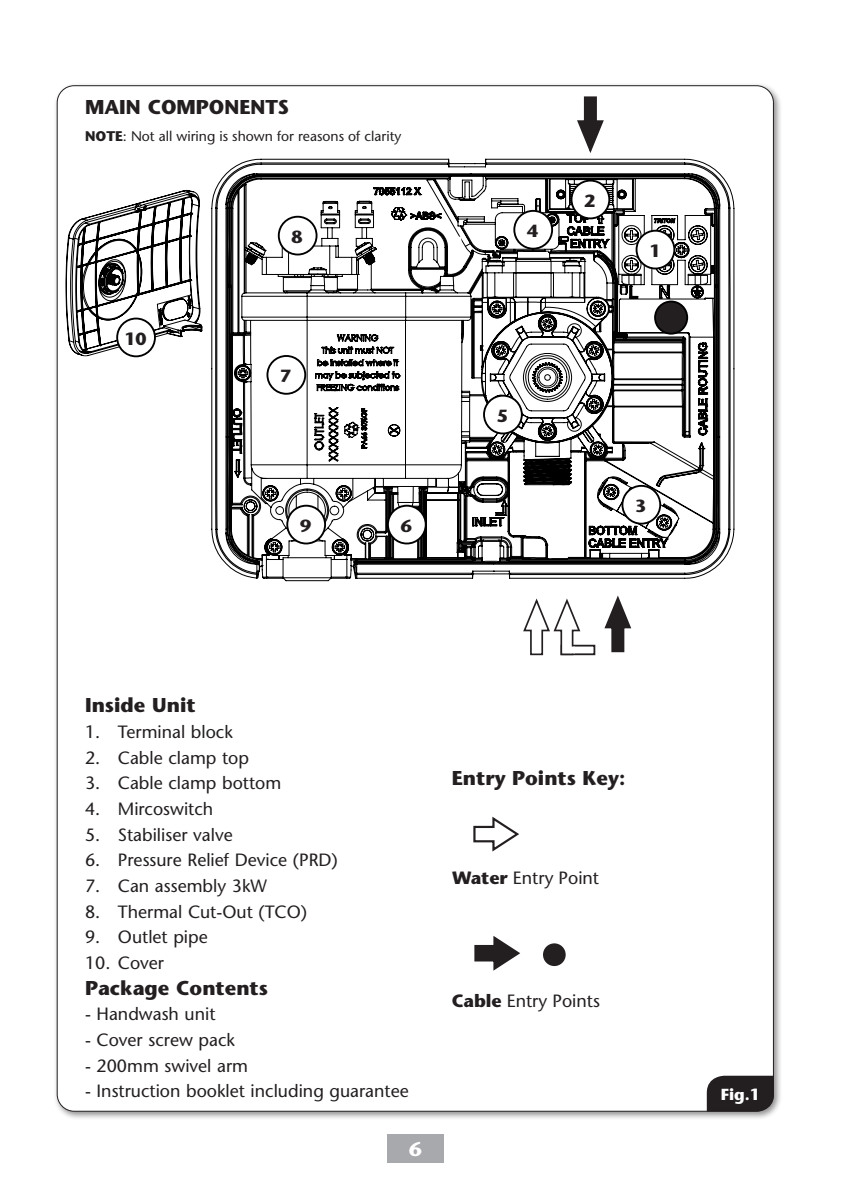
<style>
.page{position:relative;width:842px;height:1191px;background:#fff}
.page>*{position:absolute;margin:0;border:0;box-sizing:border-box;transform-origin:0 0}
.t1{font:700 20px "Stone Sans Std";color:#231f20}
.t2{font:700 20px "Stone Sans Std";color:#fff}
.t3{font:500 17.8px "Stone Sans Std";color:#231f20}
.t4{font:700 17.6px "Stone Sans Std";color:#231f20}
.t5{font:700 17.6px "Stone Sans Std";color:#fff}
.t6{font:700 16px "Stone Sans Std";color:#fff}
.t7{font:500 14px "Stone Sans Std";color:#231f20}
.s1{font-weight:700}
</style>
<div class="page">
<div style="left:387px;top:1134px;width:57px;height:28px;background:#a8a9ad"></div>
<div style="left:53px;top:82px;width:730px;height:1038px;background:#231f20;opacity:.5"></div>
<div style="left:57px;top:86px;width:716px;height:1025px;background:#fff;border-radius:17px"></div>
<svg style="left:211px;top:158px;width:524px;height:424px"></svg>
<svg style="left:604px;top:595px;width:28px;height:58px"></svg>
<svg style="left:577px;top:96px;width:27px;height:57px"></svg>
<div style="left:267px;top:356px;width:38px;height:38px;background:#fff;border-radius:50%"></div>
<div style="left:266px;top:355px;width:40px;height:40px;border:2px solid #000001;border-radius:50%"></div>
<div style="left:279px;top:217px;width:38px;height:37px;background:#fff;border-radius:50%"></div>
<div style="left:278px;top:216px;width:39px;height:39px;border:2px solid #000001;border-radius:50%"></div>
<div style="left:514px;top:211px;width:38px;height:38px;background:#fff;border-radius:50%"></div>
<div style="left:513px;top:210px;width:40px;height:40px;border:2px solid #000001;border-radius:50%"></div>
<div style="left:636px;top:231px;width:38px;height:37px;background:#fff;border-radius:50%"></div>
<div style="left:636px;top:230px;width:39px;height:39px;border:2px solid #000001;border-radius:50%"></div>
<div style="left:571px;top:181px;width:38px;height:37px;background:#fff;border-radius:50%"></div>
<div style="left:570px;top:180px;width:40px;height:39px;border:2px solid #000001;border-radius:50%"></div>
<div style="left:484px;top:396px;width:38px;height:37px;background:#fff;border-radius:50%"></div>
<div style="left:483px;top:395px;width:40px;height:39px;border:2px solid #000001;border-radius:50%"></div>
<div style="left:287px;top:506px;width:38px;height:37px;background:#fff;border-radius:50%"></div>
<div style="left:286px;top:505px;width:40px;height:39px;border:2px solid #000001;border-radius:50%"></div>
<div style="left:388px;top:506px;width:38px;height:37px;background:#fff;border-radius:50%"></div>
<div style="left:387px;top:505px;width:40px;height:39px;border:2px solid #000001;border-radius:50%"></div>
<div style="left:622px;top:486px;width:38px;height:37px;background:#fff;border-radius:50%"></div>
<div style="left:621px;top:485px;width:40px;height:39px;border:2px solid #000001;border-radius:50%"></div>
<svg style="left:707px;top:1075px;width:67px;height:36px;background:#2f2b2c"></svg>
<div style="left:544px;top:944px;width:21px;height:21px;background:#231f20;border-radius:50%"></div>
<div style="left:543px;top:943px;width:23px;height:23px;border:2px solid #231f20;border-radius:50%"></div>
<svg style="left:473px;top:816px;width:46px;height:36px"></svg>
<svg style="left:474px;top:936px;width:46px;height:35px"></svg>
<div style="left:655px;top:301px;width:32px;height:33px;background:#231f20;border-radius:50%"></div>
<div style="left:654px;top:300px;width:34px;height:34px;border:2px solid #000001;border-radius:50%"></div>
<svg style="left:66px;top:190px;width:136px;height:166px"></svg>
<div style="left:117px;top:318px;width:38px;height:38px;background:#fff;border-radius:50%"></div>
<div style="left:116px;top:317px;width:40px;height:40px;border:2px solid #000001;border-radius:50%"></div>
<div style="left:561px;top:645px;width:34px;height:10px;border:2px solid #231f20"></div>
<svg style="left:523px;top:598px;width:59px;height:58px"></svg>
<p class="t1" style="left:85px;top:95px;width:206px">MAIN COMPONENTS</p>
<p class="t7" style="left:85px;top:128px;width:318px"><span class="s1">NOTE</span>: Not all wiring is shown for reasons of clarity</p>
<p class="t4" style="left:124px;top:328px;width:24px">10</p>
<p class="t4" style="left:292px;top:226px;width:13px">8</p>
<p class="t4" style="left:527px;top:220px;width:13px">4</p>
<p class="t5" style="left:452px;top:232px;width:13px">4</p>
<p class="t4" style="left:280px;top:366px;width:13px">7</p>
<p class="t4" style="left:300px;top:515px;width:13px">9</p>
<p class="t4" style="left:401px;top:515px;width:13px">6</p>
<p class="t4" style="left:497px;top:405px;width:13px">5</p>
<p class="t4" style="left:584px;top:190px;width:13px">2</p>
<p class="t4" style="left:649px;top:240px;width:13px">1</p>
<p class="t4" style="left:635px;top:495px;width:13px">3</p>
<p class="t1" style="left:85px;top:693px;width:112px">Inside Unit</p>
<p class="t3" style="left:85px;top:721px;width:149px">1. Terminal block</p>
<p class="t3" style="left:85px;top:747px;width:166px">2. Cable clamp top</p>
<p class="t3" style="left:85px;top:772px;width:198px">3. Cable clamp bottom</p>
<p class="t3" style="left:85px;top:798px;width:130px">4. Mircoswitch</p>
<p class="t3" style="left:85px;top:824px;width:149px">5. Stabiliser valve</p>
<p class="t3" style="left:85px;top:849px;width:254px">6. Pressure Relief Device (PRD)</p>
<p class="t3" style="left:85px;top:875px;width:183px">7. Can assembly 3kW</p>
<p class="t3" style="left:85px;top:901px;width:224px">8. Thermal Cut-Out (TCO)</p>
<p class="t3" style="left:85px;top:926px;width:124px">9. Outlet pipe</p>
<p class="t3" style="left:85px;top:952px;width:81px">10. Cover</p>
<p class="t1" style="left:85px;top:975px;width:185px">Package Contents</p>
<p class="t3" style="left:85px;top:1003px;width:132px">- Handwash unit</p>
<p class="t3" style="left:85px;top:1029px;width:152px">- Cover screw pack</p>
<p class="t3" style="left:85px;top:1055px;width:165px">- 200mm swivel arm</p>
<p class="t3" style="left:85px;top:1080px;width:325px">- Instruction booklet including guarantee</p>
<p class="t2" style="left:409px;top:1136px;width:14px">6</p>
<p class="t1" style="left:452px;top:766px;width:175px">Entry Points Key:</p>
<p class="t3" style="left:452px;top:867px;width:149px"><span class="s1">Water</span> Entry Point</p>
<p class="t3" style="left:452px;top:990px;width:150px"><span class="s1">Cable</span> Entry Points</p>
<p class="t6" style="left:721px;top:1084px;width:41px">Fig.1</p>
</div>
